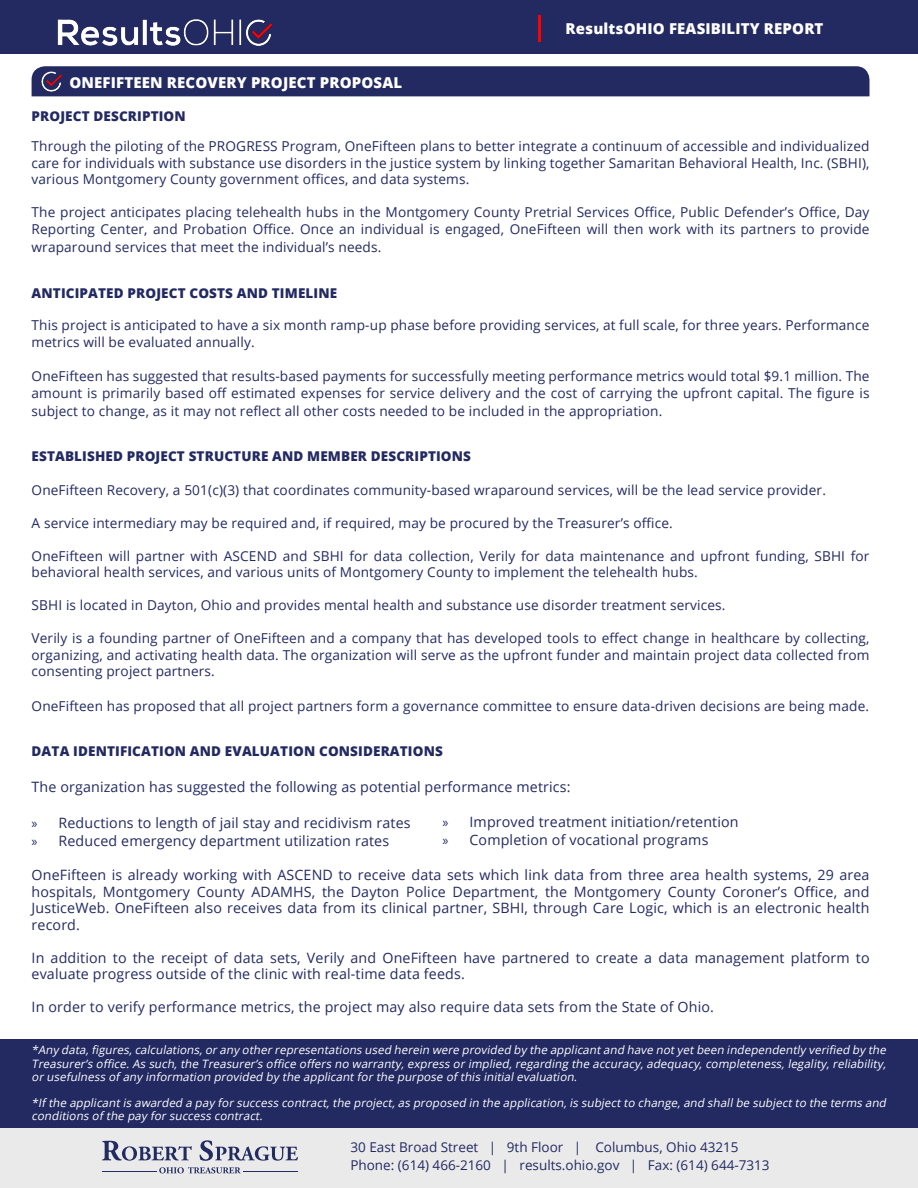
<style>
.page{position:relative;width:918px;height:1188px;background:#fff}
.page>*{position:absolute;margin:0;border:0;box-sizing:border-box;transform-origin:0 0}
.t1{font:800 15px "Open Sans";letter-spacing:.01em;color:#fff}
.t2{font:14.25px/16.5px "Open Sans";letter-spacing:.01em;color:#232a62;text-align:justify}
.t3{font:13.65px/16.5px "Open Sans";letter-spacing:.01em;color:#232a62;text-align:justify}
.t4{font:800 13.5px "Open Sans";letter-spacing:.01em;color:#232a62}
.t5{font:13.5px "Open Sans";color:#232a62}
.t6{font:italic 11.55px/13.2px "Open Sans";letter-spacing:.01em;color:#fff;text-align:justify}
.s1{font-family:"Myriad Pro"}
</style>
<div class="page">
<div style="left:0;top:0;width:918px;height:54px;background:#232a62"></div>
<img style="left:57px;top:19px;width:216px;height:27px">
<hr style="left:538px;top:16px;width:3px;height:26px;background:#f00">
<div style="left:32px;top:66px;width:838px;height:30px;background:#232a62"></div>
<img style="left:40px;top:69px;width:25px;height:24px">
<div style="left:0;top:1107px;width:918px;height:81px;background:#eaeaea"></div>
<svg style="left:102px;top:1141px;width:90px;height:20px"></svg>
<svg style="left:200px;top:1140px;width:98px;height:21px"></svg>
<svg style="left:159px;top:1167px;width:82px;height:6px"></svg>
<hr style="left:102px;top:1171px;width:55px;height:1px;background:#222c61">
<hr style="left:243px;top:1171px;width:55px;height:1px;background:#222c61">
<div style="left:0;top:1040px;width:918px;height:88px;background:#232a62"></div>
<p class="t1" style="left:69px;top:71px;width:334px">ONEFIFTEEN RECOVERY PROJECT PROPOSAL</p>
<p class="t1" style="left:565px;top:17px;width:260px">ResultsOHIO FEASIBILITY REPORT</p>
<p class="t4" style="left:32px;top:106px;width:156px">PROJECT DESCRIPTION</p>
<p class="t3" style="left:32px;top:138px;width:840px">Through the piloting of the PROGRESS Program, OneFifteen plans to better integrate a continuum of accessible and individualized care for individuals with substance use disorders in the justice system by linking together Samaritan Behavioral Health, Inc. (SBHI), various Montgomery County government offices, and data systems.</p>
<p class="t3" style="left:32px;top:204px;width:839px">The project anticipates placing telehealth hubs in the Montgomery County Pretrial Services Office, Public Defender’s Office, Day<br>Reporting Center, and Probation Office. Once an individual is engaged, OneFifteen will then work with its partners to provide</p>
<p class="t3" style="left:32px;top:238px;width:351px">wraparound services that meet the individual’s needs.</p>
<p class="t4" style="left:32px;top:283px;width:307px">ANTICIPATED PROJECT COSTS AND TIMELINE</p>
<p class="t3" style="left:32px;top:316px;width:839px;line-height:17.1px">This project is anticipated to have a six month ramp-up phase before providing services, at full scale, for three years. Performance metrics will be evaluated annually.</p>
<p class="t3" style="left:32px;top:367px;width:840px;line-height:17.5px">OneFifteen has suggested that results-based payments for successfully meeting performance metrics would total $9.1 million. The amount is primarily based off estimated expenses for service delivery and the cost of carrying the upfront capital. The figure is subject to change, as it may not reflect all other costs needed to be included in the appropriation.</p>
<p class="t4" style="left:32px;top:446px;width:441px">ESTABLISHED PROJECT STRUCTURE AND MEMBER DESCRIPTIONS</p>
<p class="t3" style="left:32px;top:481px;width:796px">OneFifteen Recovery, a 501(c)(3) that coordinates community-based wraparound services, will be the lead service provider.</p>
<p class="t3" style="left:32px;top:514px;width:643px">A service intermediary may be required and, if required, may be procured by the Treasurer’s office.</p>
<p class="t3" style="left:32px;top:547px;width:839px">OneFifteen will partner with ASCEND and SBHI for data collection, Verily for data maintenance and upfront funding, SBHI for behavioral health services, and various units of Montgomery County to implement the telehealth hubs.</p>
<p class="t3" style="left:32px;top:597px;width:695px">SBHI is located in Dayton, Ohio and provides mental health and substance use disorder treatment services.</p>
<p class="t3" style="left:32px;top:630px;width:839px">Verily is a founding partner of OneFifteen and a company that has developed tools to effect change in healthcare by collecting, organizing, and activating health data. The organization will serve as the upfront funder and maintain project data collected from consenting project partners.</p>
<p class="t3" style="left:32px;top:697px;width:839px">OneFifteen has proposed that all project partners form a governance committee to ensure data-driven decisions are being made.</p>
<p class="t4" style="left:32px;top:740px;width:413px">DATA IDENTIFICATION AND EVALUATION CONSIDERATIONS</p>
<p class="t2" style="left:32px;top:778px;width:541px">The organization has suggested the following as potential performance metrics:</p>
<p class="t2" style="left:32px;top:814px;width:381px"><span class="s1">»</span> Reductions to length of jail stay and recidivism rates</p>
<p class="t2" style="left:32px;top:832px;width:359px"><span class="s1">»</span> Reduced emergency department utilization rates</p>
<p class="t2" style="left:32px;top:866px;width:839px">OneFifteen is already working with ASCEND to receive data sets which link data from three area health systems, 29 area hospitals, Montgomery County ADAMHS, the Dayton Police Department, the Montgomery County Coroner’s Office, and JusticeWeb. OneFifteen also receives data from its clinical partner, SBHI, through Care Logic, which is an electronic health record.</p>
<p class="t2" style="left:32px;top:949px;width:840px">In addition to the receipt of data sets, Verily and OneFifteen have partnered to create a data management platform to evaluate progress outside of the clinic with real-time data feeds.</p>
<p class="t2" style="left:32px;top:998px;width:684px">In order to verify performance metrics, the project may also require data sets from the State of Ohio.</p>
<p class="t2" style="left:442px;top:813px;width:298px"><span class="s1">»</span> Improved treatment initiation/retention</p>
<p class="t2" style="left:442px;top:831px;width:268px"><span class="s1">»</span> Completion of vocational programs</p>
<p class="t6" style="left:32px;top:1043px;width:859px">*Any data,figures,calculations,or any other representations used herein were provided by the applicantand have notyetbeen independently verified by the Treasurer’s office.As such,the Treasurer’s office offers no warranty,express or implied,regarding the accuracy,adequacy,completeness,legality,reliability, or usefulness of any information provided by the applicantfor the purpose of this initialevaluation.</p>
<p class="t6" style="left:32px;top:1096px;width:859px">*If the applicantis awarded a pay for success contract,the project,as proposed in the application,is subjectto change,and shallbe subjectto the terms and conditions of the pay for success contract.</p>
<p class="t5" style="left:350px;top:1137px;width:390px">30 East Broad Street | 9th Floor | Columbus, Ohio 43215</p>
<p class="t5" style="left:350px;top:1155px;width:421px">Phone: (614) 466-2160 | results.ohio.gov | Fax: (614) 644-7313</p>
</div>
